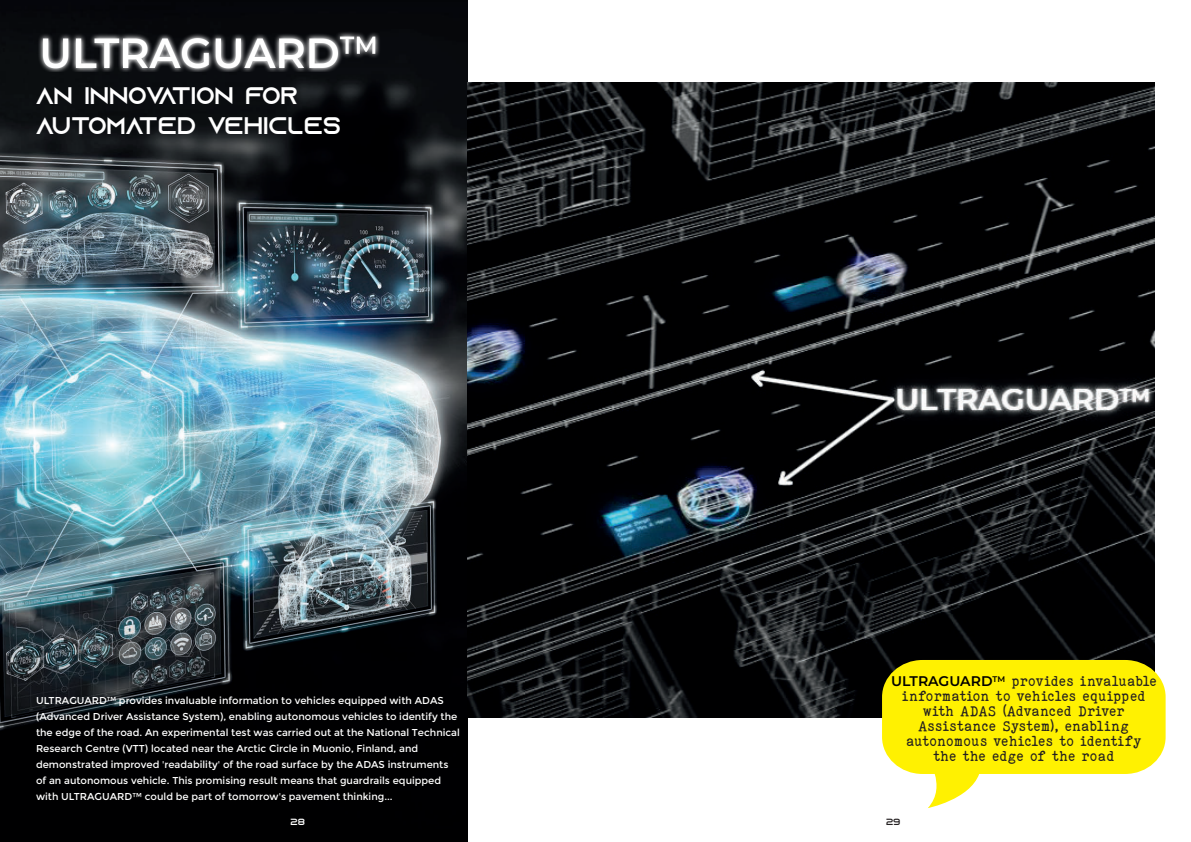
<style>
.page{position:relative;width:1191px;height:842px;background:#fff}
.page>*{position:absolute;margin:0;border:0;box-sizing:border-box;transform-origin:0 0}
.t1{font:24px/30px "Azonix";color:#fff}
.t2{font:15px/15px "ELEGANTTYPEWRITER";color:#231f20;text-align:center}
.t3{font:10px/16px "Montserrat";color:#fff}
.t4{font:9px "Azonix";color:#fff}
.t5{font:9px "Azonix";color:#231f20}
.s1{font-family:"Montserrat";font-weight:600;font-size:14px;color:#000}
</style>
<div class="page">
<img style="left:0;top:0;width:467px;height:842px">
<img style="left:467px;top:82px;width:687px;height:635px">
<svg style="left:882px;top:660px;width:283px;height:148px;fill:#fff101"></svg>
<img style="left:36px;top:18px;width:346px;height:53px">
<h1 class="t1" style="left:36px;top:82px;width:307px">AN INNOVATION FOR<br>AUTOMATED VEHICLES</h1>
<p class="t3" style="left:36px;top:693px;width:425px">ULTRAGUARD<sup>TM</sup> provides invaluable information to vehicles equipped with ADAS (Advanced Driver Assistance System), enabling autonomous vehicles to identify the the edge of the road. An experimental test was carried out at the National Technical Research Centre (VTT) located near the Arctic Circle in Muonio, Finland, and demonstrated improved 'readability' of the road surface by the ADAS instruments of an autonomous vehicle. This promising result means that guardrails equipped with ULTRAGUARD™ could be part of tomorrow's pavement thinking...</p>
<h2 class="t2" style="left:891px;top:674px;width:267px"><span class="s1">ULTRAGUARD</span><sup>TM</sup> provides invaluable information to vehicles equipped with ADAS (Advanced Driver<br>Assistance System), enabling autonomous vehicles to identify<br>the the edge of the road</h2>
<p class="t4" style="left:290px;top:818px;width:16px">28</p>
<p class="t5" style="left:886px;top:818px;width:16px">29</p>
</div>
